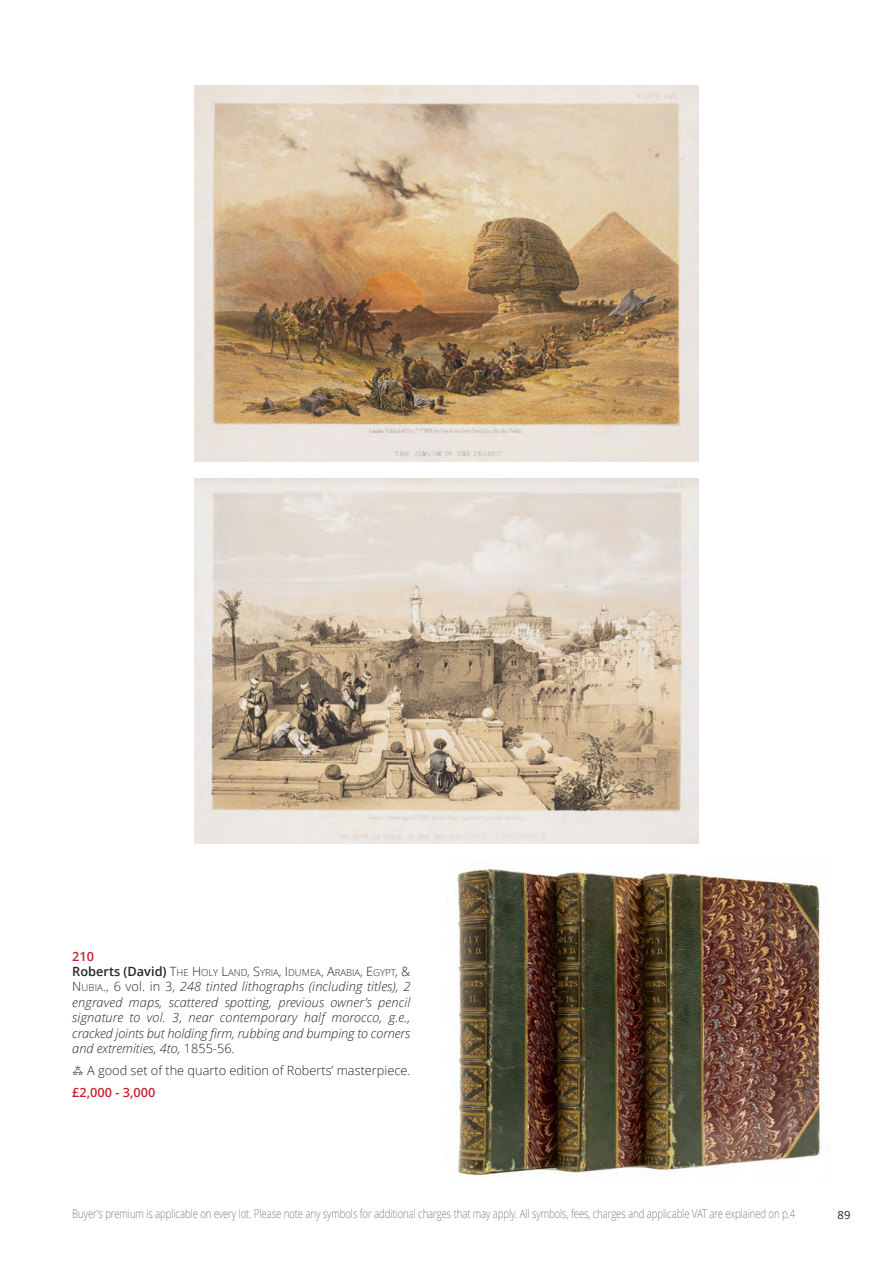
<style>
.page{position:relative;width:893px;height:1263px;background:#fff}
.page>*{position:absolute;margin:0;border:0;box-sizing:border-box;transform-origin:0 0}
.t1{font:italic 300 12.75px/15.5px "Open Sans";letter-spacing:-.005em;color:#272526;text-align:justify}
.t2{font:300 12.75px "Open Sans";color:#272526}
.t3{font:600 12.75px "Open Sans";color:#c52230}
.t4{font:300 12px "Open Sans";letter-spacing:-.01em;color:#7d7c7d;scale:.8 1}
.t5{font:11.25px "Open Sans";color:#272526}
.t6{font:300 9.6px "Open Sans";color:#272526}
.s1{font-weight:600;font-size:12.75px}
.s2{font-size:12.75px}
.s3{font-style:normal}
.s4{font-style:normal;font-size:9.6px}
.s5{font-family:"Lucida Grande";font-weight:400}
</style>
<div class="page">
<img style="left:457px;top:868px;width:366px;height:308px">
<img style="left:194px;top:85px;width:505px;height:377px">
<img style="left:194px;top:478px;width:505px;height:365px">
<p class="t3" style="left:72px;top:947px;width:23px">210</p>
<p class="t6" style="left:72px;top:966px;width:340px"><span class="s1">Roberts (David)</span> <span class="s2">T</span>HE <span class="s2">H</span>OLY <span class="s2">L</span>AND<span class="s2">, S</span>YRIA<span class="s2">, I</span>DUMEA<span class="s2">, A</span>RABIA<span class="s2">, E</span>GYPT<span class="s2">, &amp;</span></p>
<p class="t1" style="left:72px;top:979px;width:340px"><span class="s3">N</span><span class="s4">UBIA</span><span class="s3">., 6 vol. in 3,</span> 248 tinted lithographs (including titles), 2 engraved maps, scattered spotting, previous owner’s pencil signature to vol. 3, near contemporary half morocco, g.e., cracked joints but holding firm, rubbing and bumping to corners and extremities, 4to, <span class="s3">1855-56.</span></p>
<p class="t2" style="left:72px;top:1061px;width:340px"><span class="s5">⁂</span> A good set of the quarto edition of Roberts’ masterpiece.</p>
<p class="t3" style="left:72px;top:1083px;width:85px">£2,000 - 3,000</p>
<p class="t4" style="left:72px;top:1205px;width:905px">Buyer’s premium is applicable on every lot. Please note any symbols for additional charges that may apply. All symbols, fees, charges and applicable VAT are explained on p.4</p>
<p class="t5" style="left:838px;top:1207px;width:14px">89</p>
</div>
